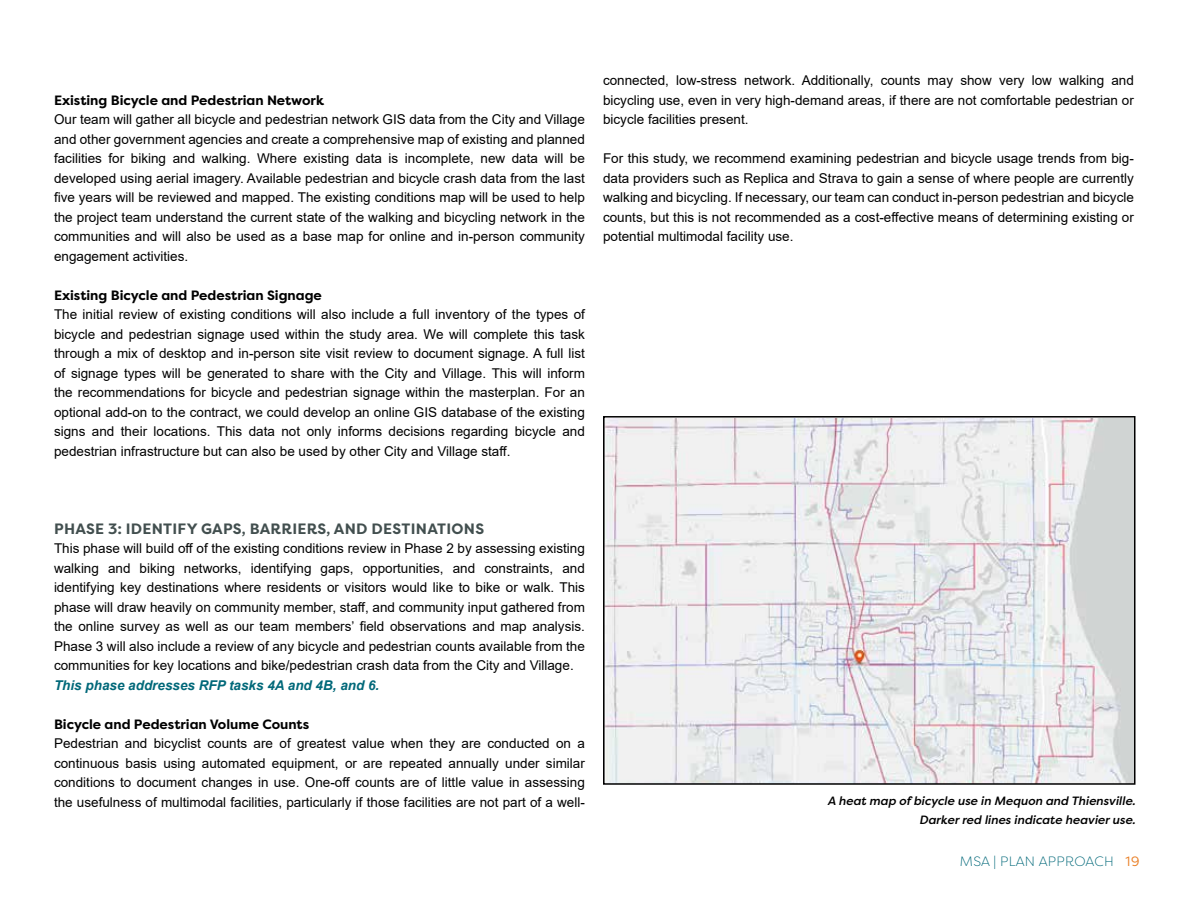
<style>
.page{position:relative;width:1188px;height:918px;background:#fff}
.page>*{position:absolute;margin:0;border:0;box-sizing:border-box;transform-origin:0 0}
.t1{font:700 15px "Filson Pro";letter-spacing:.02em;color:#424f4f}
.t2{font:13.5px/19.5px "Arial";color:#000;text-align:justify}
.t3{font:700 13.5px "Filson Pro";color:#000}
.t4{font:italic 700 13.5px "Arial";color:#006879}
.t5{font:300 13.5px "Filson Pro";letter-spacing:.02em;color:#006879}
.t6{font:italic 500 12px/19.5px "Filson Pro";color:#000;text-align:right}
.s1{font-weight:400;color:#e97e24}
</style>
<div class="page">
<img style="left:606px;top:419px;width:527px;height:363px">
<div style="left:603px;top:416px;width:533px;height:369px;border:2px solid #000"></div>
<p class="t3" style="left:54px;top:92px;width:272px">Existing Bicycle and Pedestrian Network</p>
<p class="t2" style="left:54px;top:110px;width:532px">Our team will gather all bicycle and pedestrian network GIS data from the City and Village and other government agencies and create a comprehensive map of existing and planned facilities for biking and walking. Where existing data is incomplete, new data will be developed using aerial imagery. Available pedestrian and bicycle crash data from the last five years will be reviewed and mapped. The existing conditions map will be used to help the project team understand the current state of the walking and bicycling network in the communities and will also be used as a base map for online and in-person community engagement activities.</p>
<p class="t3" style="left:54px;top:287px;width:269px">Existing Bicycle and Pedestrian Signage</p>
<p class="t2" style="left:54px;top:305px;width:533px">The initial review of existing conditions will also include a full inventory of the types of bicycle and pedestrian signage used within the study area. We will complete this task through a mix of desktop and in-person site visit review to document signage. A full list of signage types will be generated to share with the City and Village. This will inform the recommendations for bicycle and pedestrian signage within the masterplan. For an optional add-on to the contract, we could develop an online GIS database of the existing signs and their locations. This data not only informs decisions regarding bicycle and pedestrian infrastructure but can also be used by other City and Village staff.</p>
<p class="t2" style="left:603px;top:71px;width:532px">connected, low-stress network. Additionally, counts may show very low walking and bicycling use, even in very high-demand areas, if there are not comfortable pedestrian or bicycle facilities present.</p>
<p class="t2" style="left:603px;top:149px;width:532px">For this study, we recommend examining pedestrian and bicycle usage trends from big&shy;data providers such as Replica and Strava to gain a sense of where people are currently walking and bicycling. If necessary, our team can conduct in-person pedestrian and bicycle counts, but this is not recommended as a cost-effective means of determining existing or potential multimodal facility use.</p>
<p class="t1" style="left:54px;top:519px;width:432px">PHASE 3: IDENTIFY GAPS, BARRIERS, AND DESTINATIONS</p>
<p class="t2" style="left:54px;top:539px;width:533px">This phase will build off of the existing conditions review in Phase 2 by assessing existing walking and biking networks, identifying gaps, opportunities, and constraints, and identifying key destinations where residents or visitors would like to bike or walk. This phase will draw heavily on community member, staff, and community input gathered from the online survey as well as our team members’ field observations and map analysis.<br>Phase 3 will also include a review of any bicycle and pedestrian counts available from the communities for key locations and bike/pedestrian crash data from the City and Village.</p>
<p class="t4" style="left:54px;top:676px;width:327px">This phase addresses RFP tasks 4A and 4B, and 6.</p>
<p class="t3" style="left:54px;top:716px;width:257px">Bicycle and Pedestrian Volume Counts</p>
<p class="t2" style="left:54px;top:734px;width:532px">Pedestrian and bicyclist counts are of greatest value when they are conducted on a continuous basis using automated equipment, or are repeated annually under similar conditions to document changes in use. One-off counts are of little value in assessing the usefulness of multimodal facilities, particularly if those facilities are not part of a well-</p>
<p class="t6" style="left:828px;top:791px;width:309px">A heat map of bicycle use in Mequon and Thiensville.<br>Darker red lines indicate heavier use.</p>
<p class="t5" style="left:960px;top:853px;width:181px">MSA | PLAN APPROACH <span class="s1">19</span></p>
</div>
